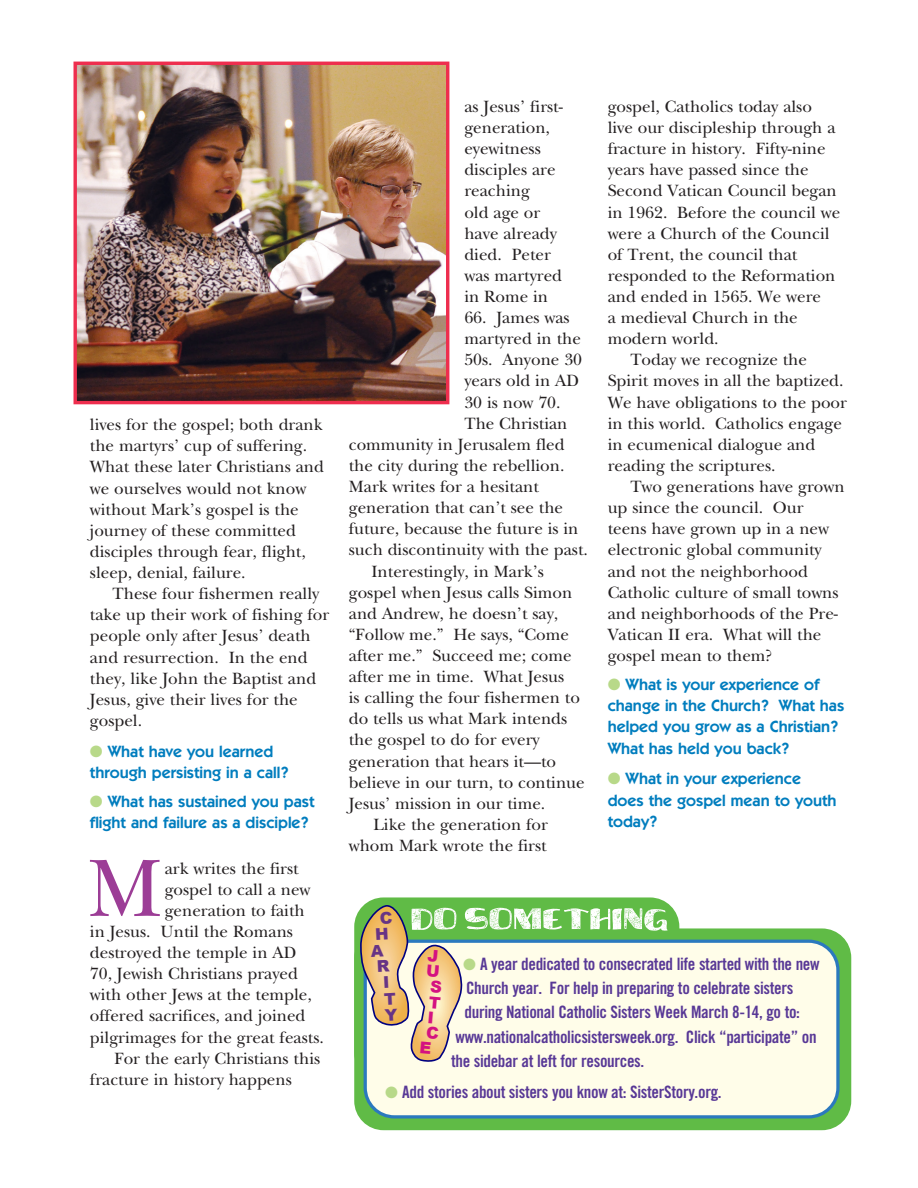
<style>
.page{position:relative;width:918px;height:1188px;background:#fff}
.page>*{position:absolute;margin:0;border:0;box-sizing:border-box;transform-origin:0 0}
.SBS_Text{font:84.9px "New Baskerville";color:#9c3d96}
.SBS_Text-2{font:17.1px/21.1px "New Baskerville";color:#231f20}
.SBS_Text-3{font:17.1px "Trade Gothic Bold Cond Twenty";letter-spacing:-.02em;color:#583896}
.SBS_Text-4{font:600 16.2px/21.1px "Itc Kabel";color:#007dbe}
.s1{color:#b8d989}
</style>
<div class="page">
<div style="left:354px;top:928px;width:497px;height:202px;background:#60bb46;border-radius:29px"></div>
<div style="left:354px;top:897px;width:325px;height:185px;background:#60bb46;border-radius:29px"></div>
<div style="left:365px;top:941px;width:473px;height:176px;background:#fffde9;border-radius:29px"></div>
<div style="left:364px;top:940px;width:476px;height:179px;border:3px solid #2b79be;border-radius:29px"></div>
<img style="left:78px;top:66px;width:367px;height:334px">
<div style="left:74px;top:62px;width:375px;height:342px;border:3px solid #ee2e4e"></div>
<svg style="left:359px;top:905px;width:309px;height:158px"></svg>
<p class="SBS_Text-2" style="left:90px;top:414px;width:236px">lives for the gospel; both drank the martyrs’ cup of suffering.<br>What these later Christians and we ourselves would not know without Mark’s gospel is the journey of these committed disciples through fear, flight, sleep, denial, failure.</p>
<p class="SBS_Text-2" style="left:90px;top:583px;width:241px;text-indent:23px">These four fishermen really take up their work of fishing for people only after Jesus’ death and resurrection. In the end they, like John the Baptist and<br>Jesus, give their lives for the gospel.</p>
<p class="SBS_Text-4" style="left:90px;top:741px;width:200px"><span class="s1">●</span> What have you learned through persisting in a call?</p>
<p class="SBS_Text-4" style="left:90px;top:791px;width:226px"><span class="s1">●</span> What has sustained you past flight and failure as a disciple?</p>
<p class="SBS_Text" style="left:87px;top:839px;width:76px">M</p>
<p class="SBS_Text-2" style="left:165px;top:858px;width:136px">ark writes the first</p>
<p class="SBS_Text-2" style="left:165px;top:879px;width:147px">gospel to call a new</p>
<p class="SBS_Text-2" style="left:165px;top:900px;width:142px">generation to faith</p>
<p class="SBS_Text-2" style="left:90px;top:921px;width:205px">in Jesus. Until the Romans</p>
<p class="SBS_Text-2" style="left:90px;top:942px;width:208px">destroyed the temple in AD</p>
<p class="SBS_Text-2" style="left:90px;top:963px;width:210px">70, Jewish Christians prayed</p>
<p class="SBS_Text-2" style="left:90px;top:984px;width:223px">with other Jews at the temple,</p>
<p class="SBS_Text-2" style="left:90px;top:1005px;width:217px">offered sacrifices, and joined</p>
<p class="SBS_Text-2" style="left:90px;top:1027px;width:236px">pilgrimages for the great feasts.</p>
<p class="SBS_Text-2" style="left:90px;top:1048px;width:232px;text-indent:25px">For the early Christians this fracture in history happens</p>
<p class="SBS_Text-2" style="left:464px;top:96px;width:100px">as Jesus’ first&shy;generation, eyewitness disciples are reaching<br>old age or have already died. Peter was martyred in Rome in</p>
<p class="SBS_Text-2" style="left:464px;top:307px;width:107px">66. James was</p>
<p class="SBS_Text-2" style="left:464px;top:328px;width:118px">martyred in the</p>
<p class="SBS_Text-2" style="left:464px;top:349px;width:119px">50s. Anyone 30</p>
<p class="SBS_Text-2" style="left:464px;top:370px;width:116px">years old in AD</p>
<p class="SBS_Text-2" style="left:464px;top:392px;width:98px">30 is now 70.</p>
<p class="SBS_Text-2" style="left:464px;top:413px;width:105px">The Christian</p>
<p class="SBS_Text-2" style="left:349px;top:434px;width:217px">community in Jerusalem fled</p>
<p class="SBS_Text-2" style="left:349px;top:455px;width:217px">the city during the rebellion.</p>
<p class="SBS_Text-2" style="left:349px;top:476px;width:192px">Mark writes for a hesitant</p>
<p class="SBS_Text-2" style="left:349px;top:497px;width:216px">generation that can’t see the</p>
<p class="SBS_Text-2" style="left:349px;top:518px;width:231px">future, because the future is in</p>
<p class="SBS_Text-2" style="left:349px;top:539px;width:241px">such discontinuity with the past.</p>
<p class="SBS_Text-2" style="left:349px;top:561px;width:237px;text-indent:23px">Interestingly, in Mark’s gospel when Jesus calls Simon and Andrew, he doesn’t say, “Follow me.” He says, “Come after me.” Succeed me; come after me in time. What Jesus<br>is calling the four fishermen to do tells us what Mark intends the gospel to do for every generation that hears it—to believe in our turn, to continue<br>Jesus’ mission in our time.</p>
<p class="SBS_Text-2" style="left:349px;top:814px;width:201px;text-align:right">Like the generation for whom Mark wrote the first</p>
<p class="SBS_Text-2" style="left:608px;top:96px;width:234px">gospel, Catholics today also live our discipleship through a fracture in history. Fifty-nine years have passed since the<br>Second Vatican Council began in 1962. Before the council we were a Church of the Council of Trent, the council that responded to the Reformation and ended in 1565. We were<br>a medieval Church in the modern world.</p>
<p class="SBS_Text-2" style="left:608px;top:349px;width:241px;text-indent:23px">Today we recognize the<br>Spirit moves in all the baptized.<br>We have obligations to the poor in this world. Catholics engage in ecumenical dialogue and reading the scriptures.</p>
<p class="SBS_Text-2" style="left:608px;top:476px;width:238px;text-indent:23px">Two generations have grown up since the council. Our teens have grown up in a new electronic global community and not the neighborhood<br>Catholic culture of small towns and neighborhoods of the Pre-<br>Vatican II era. What will the gospel mean to them?</p>
<p class="SBS_Text-4" style="left:608px;top:674px;width:238px"><span class="s1">●</span> What is your experience of change in the Church? What has helped you grow as a Christian?<br>What has held you back?</p>
<p class="SBS_Text-4" style="left:608px;top:768px;width:230px"><span class="s1">●</span> What in your experience does the gospel mean to youth today?</p>
<p class="SBS_Text-3" style="left:463px;top:953px;width:358px"><span class="s1">●</span> A year dedicated to consecrated life started with the new</p>
<p class="SBS_Text-3" style="left:466px;top:978px;width:329px">Church year. For help in preparing to celebrate sisters</p>
<p class="SBS_Text-3" style="left:465px;top:1002px;width:337px">during National Catholic Sisters Week March 8-14, go to:</p>
<p class="SBS_Text-3" style="left:456px;top:1026px;width:363px">www.nationalcatholicsistersweek.org. Click “participate” on</p>
<p class="SBS_Text-3" style="left:451px;top:1051px;width:195px">the sidebar at left for resources.</p>
<p class="SBS_Text-3" style="left:385px;top:1082px;width:338px"><span class="s1">●</span> Add stories about sisters you know at: SisterStory.org.</p>
</div>
